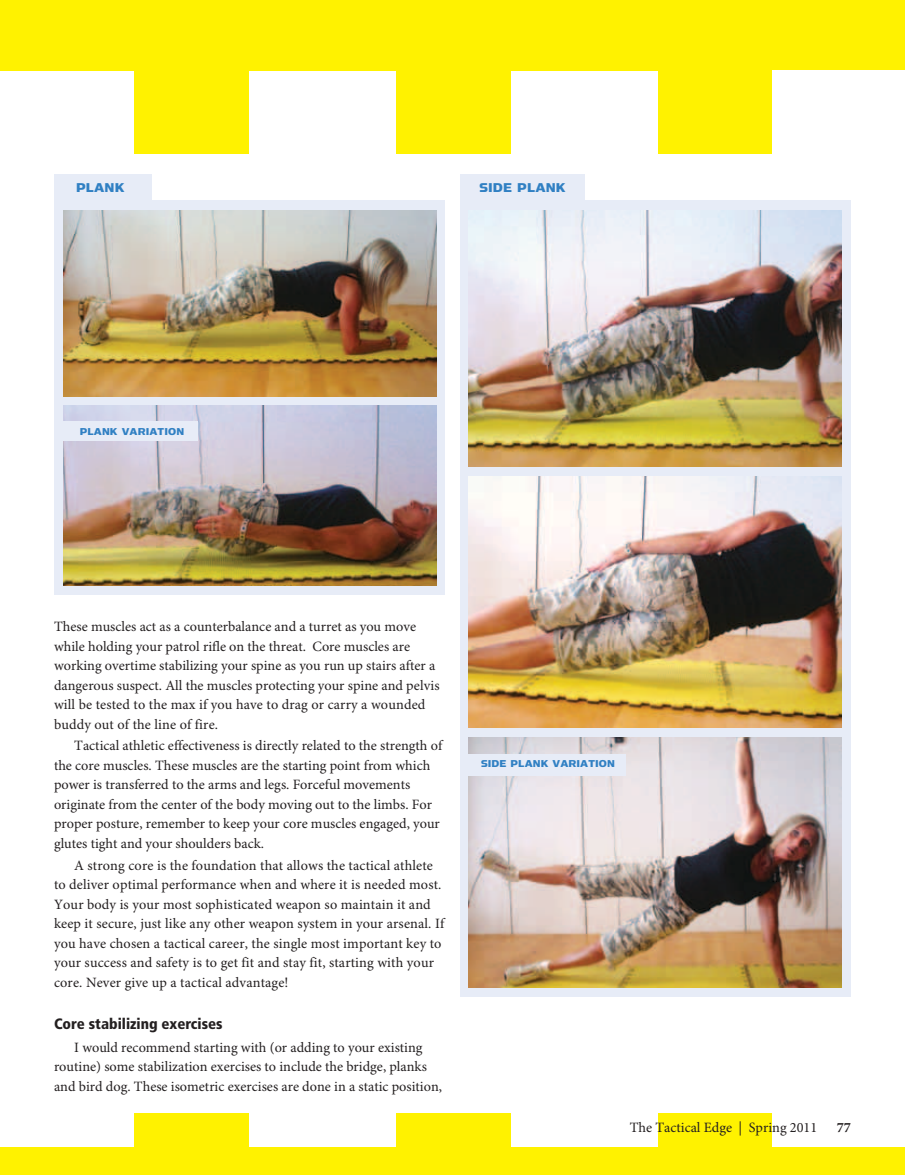
<style>
.page{position:relative;width:905px;height:1175px;background:#fff}
.page>*{position:absolute;margin:0;border:0;box-sizing:border-box;transform-origin:0 0}
.t1{font:900 condensed 15px "Frutiger";color:#231f20}
.t2{font:14.4px "Simian Display Chimpanzee";letter-spacing:.01em;color:#3080c3}
.t3{font:14.25px/19.5px "Minion Pro";color:#231f20}
.t4{font:700 14.25px "Minion Pro";color:#231f20}
.t5{font:11.25px "Simian Display Chimpanzee";letter-spacing:.01em;color:#3080c3}
</style>
<div class="page">
<div style="left:0;top:0;width:904px;height:154px;background:#fff200"></div>
<div style="left:0;top:1113px;width:904px;height:61px;background:#fff200"></div>
<div style="left:0;top:1109px;width:133px;height:38px;background:#fff"></div>
<div style="left:249px;top:1109px;width:146px;height:38px;background:#fff"></div>
<div style="left:511px;top:1109px;width:146px;height:38px;background:#fff"></div>
<div style="left:772px;top:1108px;width:132px;height:38px;background:#fff"></div>
<div style="left:460px;top:200px;width:390px;height:797px;background:#e7ecf7"></div>
<div style="left:460px;top:174px;width:124px;height:29px;background:#e7ecf7"></div>
<img style="left:469px;top:210px;width:372px;height:256px">
<img style="left:469px;top:477px;width:372px;height:250px">
<div style="left:54px;top:174px;width:98px;height:29px;background:#e7ecf7"></div>
<div style="left:54px;top:200px;width:391px;height:395px;background:#e7ecf7"></div>
<img style="left:63px;top:210px;width:373px;height:186px">
<img style="left:63px;top:406px;width:373px;height:179px">
<div style="left:63px;top:421px;width:135px;height:20px;background:#e7ecf7"></div>
<img style="left:469px;top:737px;width:372px;height:250px">
<div style="left:464px;top:753px;width:161px;height:22px;background:#e7ecf7"></div>
<div style="left:0;top:72px;width:133px;height:85px;background:#fff"></div>
<div style="left:249px;top:72px;width:146px;height:85px;background:#fff"></div>
<div style="left:511px;top:72px;width:146px;height:85px;background:#fff"></div>
<div style="left:772px;top:70px;width:132px;height:85px;background:#fff"></div>
<p class="t2" style="left:76px;top:179px;width:50px">PLANK</p>
<p class="t2" style="left:479px;top:179px;width:88px">SIDE PLANK</p>
<p class="t5" style="left:80px;top:425px;width:106px">PLANK VARIATION</p>
<p class="t3" style="left:54px;top:617px;width:387px">These muscles act as a counterbalance and a turret as you move while holding your patrol rifle on the threat. Core muscles are working overtime stabilizing your spine as you run up stairs after a dangerous suspect. All the muscles protecting your spine and pelvis will be tested to the max if you have to drag or carry a wounded buddy out of the line of fire.</p>
<p class="t3" style="left:54px;top:736px;width:390px;text-indent:20px">Tactical athletic effectiveness is directly related to the strength of the core muscles. These muscles are the starting point from which power is transferred to the arms and legs. Forceful movements originate from the center of the body moving out to the limbs. For proper posture, remember to keep your core muscles engaged, your glutes tight and your shoulders back.</p>
<p class="t3" style="left:54px;top:855px;width:392px;text-indent:20px">A strong core is the foundation that allows the tactical athlete to deliver optimal performance when and where it is needed most.<br>Your body is your most sophisticated weapon so maintain it and keep it secure, just like any other weapon system in your arsenal. If you have chosen a tactical career, the single most important key to your success and safety is to get fit and stay fit, starting with your core. Never give up a tactical advantage!</p>
<p class="t1" style="left:54px;top:1014px;width:170px">Core stabilizing exercises</p>
<p class="t3" style="left:54px;top:1038px;width:389px;text-indent:20px">I would recommend starting with (or adding to your existing routine) some stabilization exercises to include the bridge, planks and bird dog. These isometric exercises are done in a static position,</p>
<p class="t5" style="left:481px;top:757px;width:135px">SIDE PLANK VARIATION</p>
<p class="t3" style="left:629px;top:1118px;width:189px">The Tactical Edge | Spring 2011</p>
<p class="t4" style="left:836px;top:1118px;width:16px">77</p>
</div>
